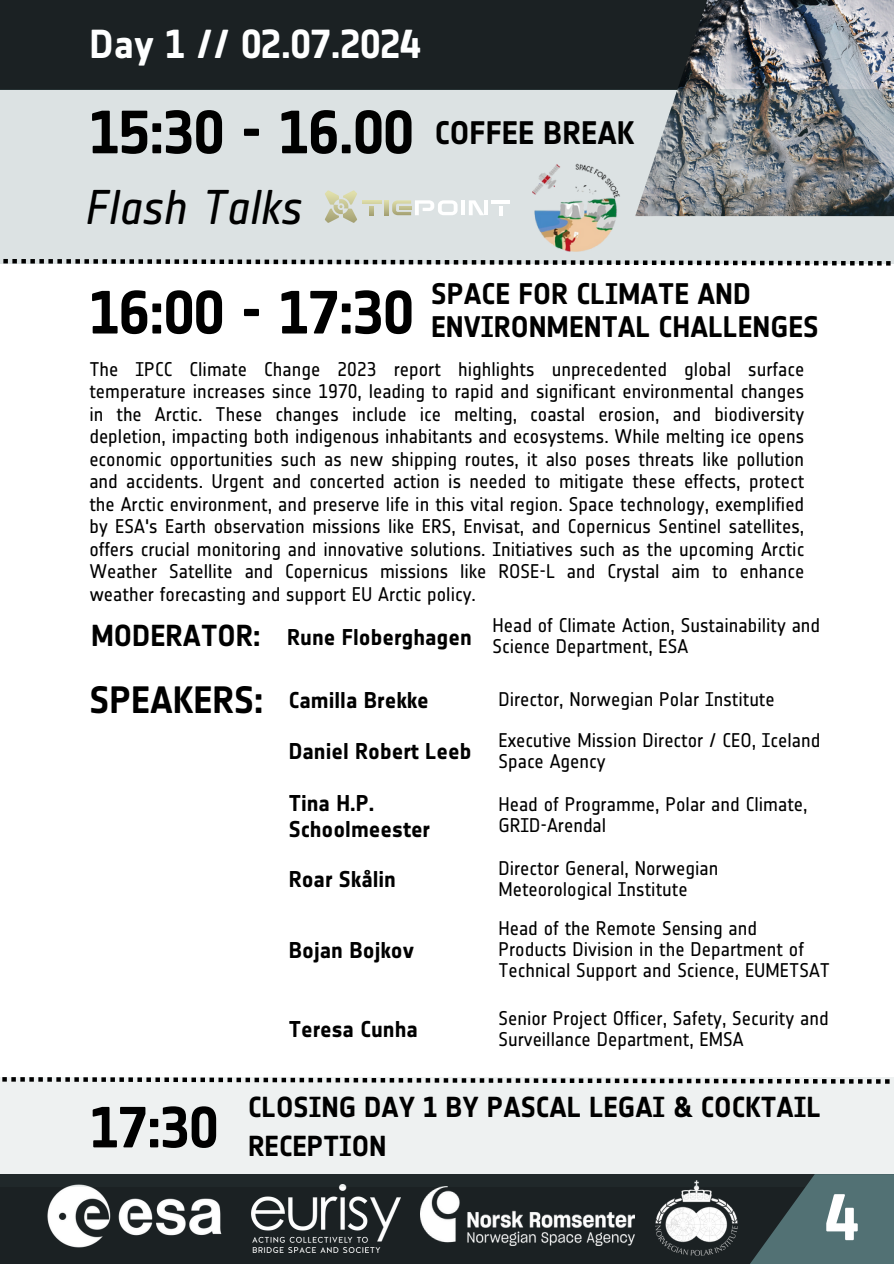
<style>
.page{position:relative;width:894px;height:1264px;background:#fff}
.page>*{position:absolute;margin:0;border:0;box-sizing:border-box;transform-origin:0 0}
.t1{font:700 64.8px "Notes Esa";color:#fff}
.t2{font:700 60px "Notes Esa";color:#000}
.t3{font:700 57px "Notes Esa";color:#000}
.t4{font:italic 48px "Notes Esa";color:#000}
.t5{font:700 39.9px "Notes Esa";color:#feffff}
.t6{font:700 37.5px "Notes Esa";color:#000}
.t7{font:700 32.1px "Notes Esa";color:#000}
.t8{font:700 29.85px "Notes Esa";color:#000}
.t9{font:700 29.25px "Notes Esa";color:#000}
.t10{font:700 28.5px/39.3px "Notes Esa";color:#000}
.t11{font:700 22.5px/25.8px "Notes Esa";color:#000}
.t12{font:19.5px/22.5px "Notes Esa";color:#000}
</style>
<div class="page">
<div style="left:0;top:0;width:893px;height:89px;background:#1b2123"></div>
<div style="left:0;top:1174px;width:893px;height:89px;background:#1b2123"></div>
<svg style="left:751px;top:1186px;width:142px;height:77px;fill:#527174"></svg>
<img style="left:678px;top:0;width:215px;height:89px">
<img style="left:47px;top:1186px;width:236px;height:67px">
<img style="left:251px;top:1186px;width:149px;height:66px">
<img style="left:420px;top:1186px;width:214px;height:58px">
<img style="left:655px;top:1186px;width:82px;height:69px">
<svg style="left:0;top:89px;width:893px;height:170px;background:#c6cccd"></svg>
<svg style="left:0;top:259px;width:893px;height:7px"></svg>
<svg style="left:0;top:1083px;width:893px;height:103px;background:#d6dada"></svg>
<svg style="left:0;top:1077px;width:893px;height:6px;background:#979898"></svg>
<hr style="left:362px;top:200px;width:19px;height:4px;background:#d9d8a5">
<svg style="left:369px;top:206px;width:4px;height:9px"></svg>
<svg style="left:384px;top:200px;width:4px;height:15px"></svg>
<svg style="left:392px;top:200px;width:65px;height:15px"></svg>
<hr style="left:461px;top:200px;width:4px;height:15px;background:#fff">
<hr style="left:484px;top:200px;width:4px;height:15px;background:#fff">
<svg style="left:468px;top:200px;width:16px;height:15px"></svg>
<svg style="left:499px;top:206px;width:3px;height:9px"></svg>
<hr style="left:491px;top:200px;width:19px;height:4px;background:#fff">
<svg style="left:324px;top:190px;width:33px;height:33px"></svg>
<img style="left:532px;top:163px;width:88px;height:88px">
<p class="t5" style="left:89px;top:20px;width:332px">Day 1 // 02.07.2024</p>
<p class="t2" style="left:89px;top:97px;width:325px">15:30 - 16.00</p>
<h6 class="t7" style="left:434px;top:114px;width:201px">COFFEE BREAK</h6>
<p class="t4" style="left:84px;top:179px;width:218px">Flash Talks</p>
<p class="t2" style="left:89px;top:277px;width:325px">16:00 - 17:30</p>
<p class="t9" style="left:431px;top:277px;width:321px">SPACE FOR CLIMATE AND</p>
<p class="t9" style="left:431px;top:310px;width:389px">ENVIRONMENTAL CHALLENGES</p>
<p class="t12" style="left:89px;top:358px;width:716px;text-align:justify">The IPCC Climate Change 2023 report highlights unprecedented global surface temperature increases since 1970, leading to rapid and significant environmental changes in the Arctic. These changes include ice melting, coastal erosion, and biodiversity depletion, impacting both indigenous inhabitants and ecosystems. While melting ice opens economic opportunities such as new shipping routes, it also poses threats like pollution and accidents. Urgent and concerted action is needed to mitigate these effects, protect the Arctic environment, and preserve life in this vital region. Space technology, exemplified by ESA's Earth observation missions like ERS, Envisat, and Copernicus Sentinel satellites, offers crucial monitoring and innovative solutions. Initiatives such as the upcoming Arctic Weather Satellite and Copernicus missions like ROSE-L and Crystal aim to enhance weather forecasting and support EU Arctic policy.</p>
<h1 class="t8" style="left:91px;top:618px;width:171px">MODERATOR:</h1>
<p class="t6" style="left:89px;top:677px;width:175px">SPEAKERS:</p>
<p class="t11" style="left:287px;top:624px;width:186px">Rune Floberghagen</p>
<p class="t12" style="left:492px;top:614px;width:329px;line-height:21.3px">Head of Climate Action, Sustainability and<br>Science Department, ESA</p>
<h1 class="t11" style="left:288px;top:687px;width:142px">Camilla Brekke</h1>
<h5 class="t12" style="left:498px;top:688px;width:278px">Director, Norwegian Polar Institute</h5>
<p class="t11" style="left:288px;top:738px;width:184px">Daniel Robert Leeb</p>
<h2 class="t12" style="left:498px;top:729px;width:323px;line-height:21.3px">Executive Mission Director / CEO, Iceland<br>Space Agency</h2>
<p class="t11" style="left:288px;top:790px;width:143px">Tina H.P.<br>Schoolmeester</p>
<h1 class="t12" style="left:498px;top:793px;width:310px;line-height:21.3px">Head of Programme, Polar and Climate,<br>GRID-Arendal</h1>
<h5 class="t11" style="left:288px;top:866px;width:109px">Roar Skålin</h5>
<p class="t12" style="left:498px;top:857px;width:221px;line-height:21.3px">Director General, Norwegian<br>Meteorological Institute</p>
<h5 class="t11" style="left:288px;top:937px;width:127px">Bojan Bojkov</h5>
<p class="t12" style="left:498px;top:917px;width:333px;line-height:21.3px">Head of the Remote Sensing and<br>Products Division in the Department of<br>Technical Support and Science, EUMETSAT</p>
<p class="t11" style="left:288px;top:1016px;width:131px">Teresa Cunha</p>
<h3 class="t12" style="left:498px;top:1007px;width:332px;line-height:21.3px">Senior Project Officer, Safety, Security and<br>Surveillance Department, EMSA</h3>
<p class="t3" style="left:90px;top:1093px;width:129px">17:30</p>
<p class="t10" style="left:248px;top:1087px;width:574px">CLOSING DAY 1 BY PASCAL LEGAI &amp; COCKTAIL<br>RECEPTION</p>
<h4 class="t1" style="left:825px;top:1179px;width:34px">4</h4>
</div>
